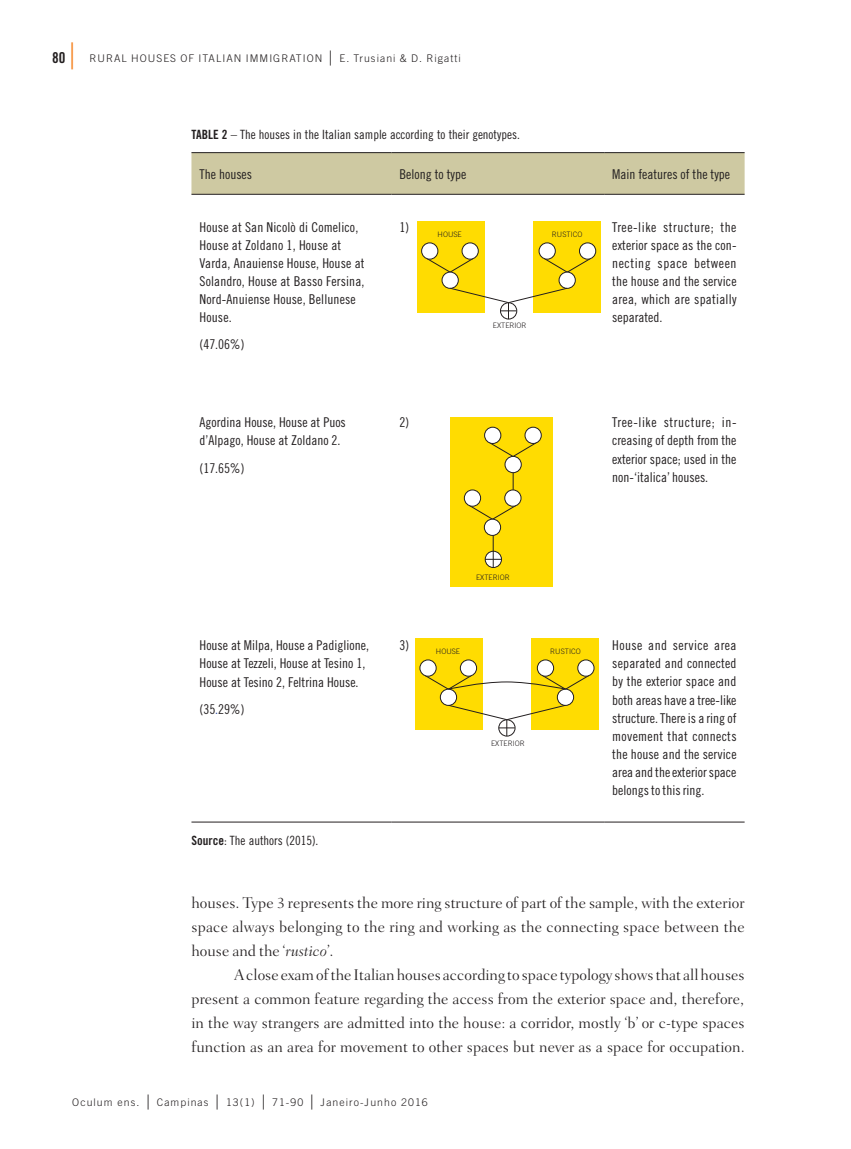
<style>
.page{position:relative;width:851px;height:1149px;background:#fff}
.page>*{position:absolute;margin:0;border:0;box-sizing:border-box;transform-origin:0 0}
.t1{font:300 15.75px/24px "Fairfield LH";letter-spacing:.005em;color:#231f20;text-align:justify}
.t2{font:15px "Trade Gothic Bold Cond Twenty";color:#231f20}
.t3{font:13.5px/18px "Trade Gothic Cond Eighteen";color:#231f20}
.t4{font:12.75px "Trade Gothic Cond Eighteen";color:#231f20}
.t5{font:300 10.5px "Trade Gothic";letter-spacing:.1em;color:#231f20}
.t6{font:300 7.5px "Trade Gothic";color:#231f20}
.s1{font-family:"Apple Garamond";font-weight:300;font-size:27px;color:#f58220}
.s2{font-family:"Apple Garamond";font-size:15px}
.s3{font-family:"Trade Gothic Bold Cond Twenty"}
.s4{color:#2e4da1}
.s5{font-style:italic}
</style>
<div class="page">
<div style="left:450px;top:417px;width:103px;height:169px;background:#ffdc01"></div>
<div style="left:485px;top:550px;width:17px;height:17px;border:1px solid #231f20;border-radius:50%"></div>
<svg style="left:489px;top:441px;width:48px;height:17px"></svg>
<div style="left:525px;top:427px;width:16px;height:16px;background:#fff;border-radius:50%"></div>
<div style="left:524px;top:426px;width:17px;height:17px;border:1px solid #231f20;border-radius:50%"></div>
<div style="left:484px;top:427px;width:17px;height:16px;background:#fff;border-radius:50%"></div>
<div style="left:484px;top:426px;width:17px;height:17px;border:1px solid #231f20;border-radius:50%"></div>
<div style="left:505px;top:456px;width:16px;height:16px;background:#fff;border-radius:50%"></div>
<div style="left:504px;top:456px;width:17px;height:17px;border:1px solid #231f20;border-radius:50%"></div>
<svg style="left:468px;top:504px;width:48px;height:17px"></svg>
<div style="left:464px;top:490px;width:16px;height:16px;background:#fff;border-radius:50%"></div>
<div style="left:464px;top:489px;width:17px;height:17px;border:1px solid #231f20;border-radius:50%"></div>
<div style="left:504px;top:490px;width:17px;height:16px;background:#fff;border-radius:50%"></div>
<div style="left:504px;top:489px;width:17px;height:17px;border:1px solid #231f20;border-radius:50%"></div>
<div style="left:484px;top:519px;width:16px;height:16px;background:#fff;border-radius:50%"></div>
<div style="left:484px;top:518px;width:17px;height:17px;border:1px solid #231f20;border-radius:50%"></div>
<svg style="left:512px;top:472px;width:1px;height:17px"></svg>
<svg style="left:485px;top:535px;width:16px;height:32px"></svg>
<div style="left:191px;top:153px;width:553px;height:41px;background:#cec9a2"></div>
<hr style="left:191px;top:821px;width:200px;height:1px;background:#231f20">
<hr style="left:391px;top:821px;width:213px;height:1px;background:#231f20">
<hr style="left:604px;top:821px;width:140px;height:1px;background:#231f20">
<hr style="left:191px;top:152px;width:200px;height:1px;background:#231f20">
<hr style="left:391px;top:152px;width:213px;height:1px;background:#231f20">
<hr style="left:604px;top:152px;width:140px;height:1px;background:#231f20">
<hr style="left:191px;top:194px;width:200px;height:1px;background:#231f20">
<hr style="left:391px;top:194px;width:213px;height:1px;background:#231f20">
<hr style="left:604px;top:194px;width:140px;height:1px;background:#231f20">
<div style="left:417px;top:222px;width:67px;height:91px;background:#ffdc01"></div>
<div style="left:533px;top:222px;width:67px;height:91px;background:#ffdc01"></div>
<svg style="left:426px;top:257px;width:48px;height:17px"></svg>
<div style="left:462px;top:243px;width:16px;height:16px;background:#fff;border-radius:50%"></div>
<div style="left:461px;top:242px;width:17px;height:17px;border:1px solid #231f20;border-radius:50%"></div>
<div style="left:421px;top:243px;width:17px;height:16px;background:#fff;border-radius:50%"></div>
<div style="left:421px;top:242px;width:17px;height:17px;border:1px solid #231f20;border-radius:50%"></div>
<div style="left:442px;top:272px;width:16px;height:16px;background:#fff;border-radius:50%"></div>
<div style="left:441px;top:271px;width:17px;height:17px;border:1px solid #231f20;border-radius:50%"></div>
<svg style="left:543px;top:257px;width:48px;height:17px"></svg>
<div style="left:539px;top:243px;width:16px;height:16px;background:#fff;border-radius:50%"></div>
<div style="left:538px;top:242px;width:17px;height:17px;border:1px solid #231f20;border-radius:50%"></div>
<div style="left:579px;top:243px;width:16px;height:16px;background:#fff;border-radius:50%"></div>
<div style="left:579px;top:242px;width:17px;height:17px;border:1px solid #231f20;border-radius:50%"></div>
<div style="left:559px;top:272px;width:16px;height:16px;background:#fff;border-radius:50%"></div>
<div style="left:558px;top:271px;width:17px;height:17px;border:1px solid #231f20;border-radius:50%"></div>
<svg style="left:449px;top:287px;width:119px;height:32px"></svg>
<div style="left:415px;top:638px;width:67px;height:91px;background:#ffdc01"></div>
<div style="left:531px;top:638px;width:68px;height:91px;background:#ffdc01"></div>
<div style="left:460px;top:659px;width:16px;height:17px;background:#fff;border-radius:50%"></div>
<div style="left:460px;top:659px;width:17px;height:17px;border:1px solid #231f20;border-radius:50%"></div>
<div style="left:420px;top:659px;width:16px;height:17px;background:#fff;border-radius:50%"></div>
<div style="left:419px;top:659px;width:17px;height:17px;border:1px solid #231f20;border-radius:50%"></div>
<div style="left:440px;top:689px;width:16px;height:16px;background:#fff;border-radius:50%"></div>
<div style="left:440px;top:688px;width:17px;height:17px;border:1px solid #231f20;border-radius:50%"></div>
<div style="left:537px;top:659px;width:16px;height:17px;background:#fff;border-radius:50%"></div>
<div style="left:537px;top:659px;width:17px;height:17px;border:1px solid #231f20;border-radius:50%"></div>
<div style="left:577px;top:659px;width:17px;height:17px;background:#fff;border-radius:50%"></div>
<div style="left:577px;top:659px;width:17px;height:17px;border:1px solid #231f20;border-radius:50%"></div>
<div style="left:557px;top:689px;width:16px;height:16px;background:#fff;border-radius:50%"></div>
<div style="left:557px;top:688px;width:17px;height:17px;border:1px solid #231f20;border-radius:50%"></div>
<svg style="left:447px;top:704px;width:119px;height:32px"></svg>
<svg style="left:424px;top:674px;width:165px;height:17px"></svg>
<p class="t2" style="left:52px;top:49px;width:28px">80<span class="s1">|</span></p>
<p class="t5" style="left:89px;top:52px;width:373px">RURAL HOUSES OF ITALIAN IMMIGRATION <span class="s2">|</span> E. TRUSIANI &amp; D. RIGATTI</p>
<p class="t4" style="left:191px;top:127px;width:330px"><span class="s3">TABLE 2</span> – The houses in the Italian sample according to their genotypes.</p>
<p class="t3" style="left:199px;top:165px;width:54px">The houses</p>
<p class="t3" style="left:399px;top:165px;width:68px">Belong to type</p>
<p class="t3" style="left:612px;top:165px;width:119px">Main features of the type</p>
<p class="t3" style="left:199px;top:218px;width:166px">House at San Nicolò di Comelico,<br>House at Zoldano 1, House at<br>Varda, Anauiense House, House at<br>Solandro, House at Basso Fersina,<br>Nord‑Anuiense House, Bellunese<br>House.</p>
<p class="t3" style="left:199px;top:335px;width:46px">(47.06%)</p>
<p class="t3" style="left:199px;top:413px;width:148px">Agordina House, House at Puos d’Alpago, House at Zoldano 2.</p>
<p class="t3" style="left:199px;top:458px;width:46px">(17.65%)</p>
<p class="t3" style="left:399px;top:218px;width:11px">1)</p>
<p class="t3" style="left:612px;top:218px;width:126px;text-align:justify">Tree‑like structure; the exterior space as the con‑ necting space between the house and the service area, which are spatially separated.</p>
<p class="t6" style="left:437px;top:229px;width:26px">HOUSE</p>
<p class="t6" style="left:552px;top:229px;width:27px">RUSTICO</p>
<p class="t6" style="left:492px;top:321px;width:35px">EXTERIOR</p>
<p class="t3" style="left:399px;top:413px;width:11px">2)</p>
<p class="t3" style="left:612px;top:413px;width:126px;text-align:justify">Tree‑like structure; in‑ creasing of depth from the exterior space; used in the non‑‘italica’ houses.</p>
<p class="t3" style="left:199px;top:636px;width:171px">House at Milpa, House a Padiglione,<br>House at Tezzeli, House at Tesino 1,<br>House at Tesino 2, Feltrina House.</p>
<p class="t3" style="left:199px;top:699px;width:46px">(35<span class="s4">.</span>29%)</p>
<p class="t4" style="left:191px;top:832px;width:128px"><span class="s3">Source</span>: The authors (2015).</p>
<p class="t6" style="left:476px;top:572px;width:35px">EXTERIOR</p>
<p class="t3" style="left:399px;top:636px;width:11px">3)</p>
<p class="t3" style="left:612px;top:636px;width:126px;text-align:justify">House and service area separated and connected by the exterior space and both areas have a tree‑like structure. There is a ring of movement that connects the house and the service area and the exterior space belongs to this ring.</p>
<p class="t6" style="left:436px;top:646px;width:26px">HOUSE</p>
<p class="t6" style="left:550px;top:646px;width:27px">RUSTICO</p>
<p class="t6" style="left:491px;top:738px;width:35px">EXTERIOR</p>
<p class="t1" style="left:191px;top:890px;width:554px">houses. Type 3 represents the more ring structure of part of the sample, with the exterior space always belonging to the ring and working as the connecting space between the house and the ‘<span class="s5">rustico</span>’.</p>
<p class="t1" style="left:191px;top:962px;width:555px;text-indent:43px">A close exam of the Italian houses according to space typology shows that all houses present a common feature regarding the access from the exterior space and, therefore, in the way strangers are admitted into the house: a corridor, mostly ‘b’ or c‑type spaces function as an area for movement to other spaces but never as a space for occupation.</p>
<p class="t5" style="left:72px;top:1095px;width:357px">OCULUM ENS. <span class="s2">|</span> CAMPINAS <span class="s2">|</span> 13(1) <span class="s2">|</span> 71-90 <span class="s2">|</span> JANEIRO-JUNHO 2016</p>
</div>
